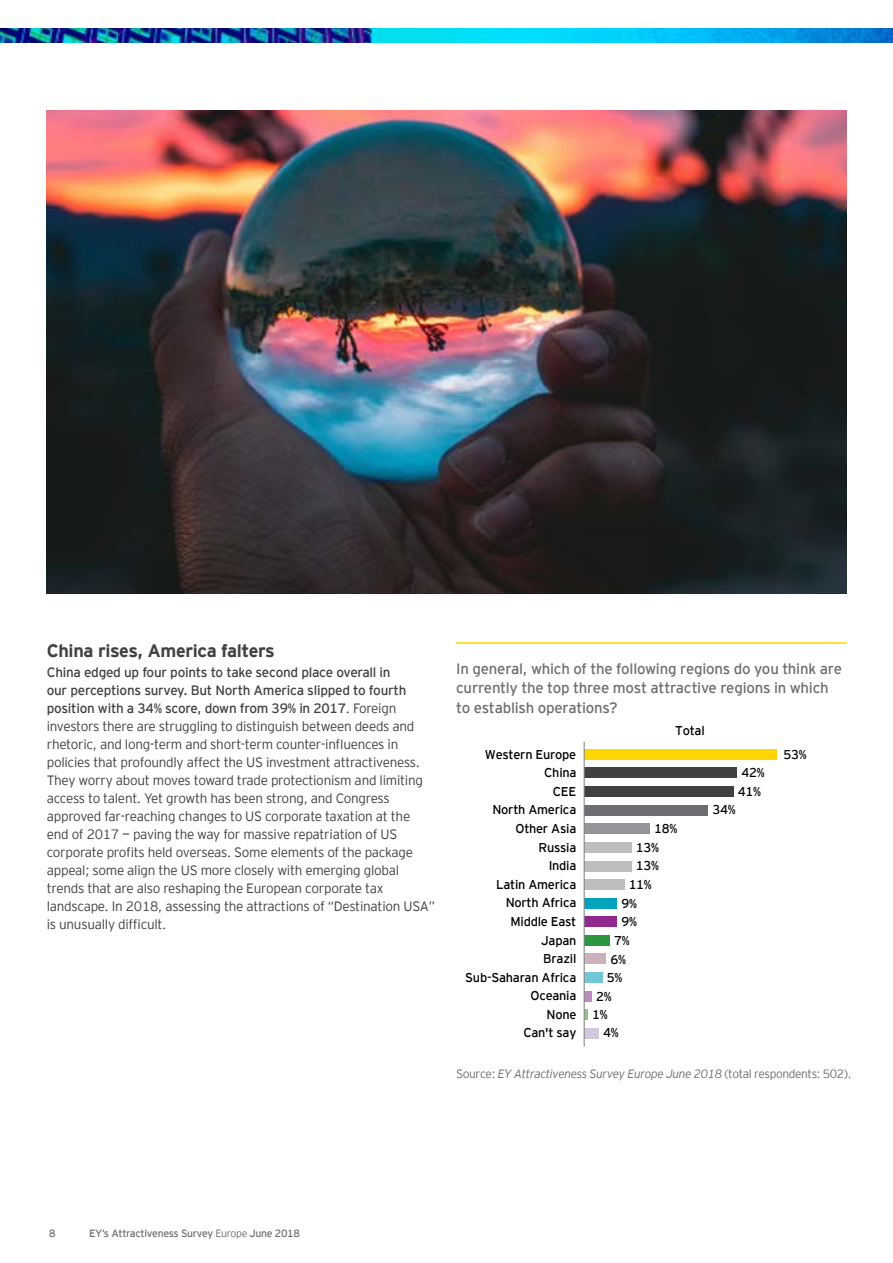
<style>
.page{position:relative;width:893px;height:1263px;background:#fff}
.page>*{position:absolute;margin:0;border:0;box-sizing:border-box;transform-origin:0 0}
.t1{font:700 18px "EY Interstate";letter-spacing:-.02em;color:#414042}
.t2{font:15px/19.5px "EY Interstate";letter-spacing:-.015em;color:#6d6e71}
.t3{font:300 13.5px/18px "EY Interstate";letter-spacing:-.02em;color:#414042}
.t4{font:12.75px/18.6px "EY Interstate";letter-spacing:-.02em;color:#010101}
.t5{font:italic 300 12px "EY Interstate";letter-spacing:-.035em;color:#6d6e71}
.t6{font:10.5px "EY Interstate";letter-spacing:-.03em;color:#6d6e71}
.s1{font-weight:400}
.s2{font-style:normal}
.s3{font-weight:300}
</style>
<div class="page">
<img style="left:0;top:28px;width:893px;height:14px">
<hr style="left:456px;top:642px;width:391px;height:2px;background:#ffd400">
<div style="left:584px;top:749px;width:193px;height:10px;background:#ffd400"></div>
<div style="left:584px;top:768px;width:153px;height:10px;background:#414042"></div>
<div style="left:584px;top:805px;width:124px;height:10px;background:#6d6e71"></div>
<div style="left:584px;top:786px;width:149px;height:11px;background:#414042"></div>
<div style="left:584px;top:824px;width:66px;height:10px;background:#939598"></div>
<div style="left:584px;top:842px;width:47px;height:11px;background:#bcbec0"></div>
<div style="left:584px;top:861px;width:47px;height:10px;background:#bcbec0"></div>
<div style="left:584px;top:879px;width:40px;height:11px;background:#bcbec0"></div>
<div style="left:584px;top:898px;width:33px;height:10px;background:#00a3bb"></div>
<div style="left:584px;top:916px;width:33px;height:11px;background:#92278f"></div>
<div style="left:584px;top:935px;width:26px;height:10px;background:#2c973e"></div>
<div style="left:584px;top:954px;width:22px;height:10px;background:#cab1bd"></div>
<div style="left:584px;top:972px;width:18px;height:11px;background:#71c7d5"></div>
<div style="left:584px;top:991px;width:7px;height:10px;background:#bc8cbf"></div>
<hr style="left:584px;top:1009px;width:4px;height:11px;background:#93c18f">
<div style="left:584px;top:1028px;width:15px;height:10px;background:#d1c7db"></div>
<hr style="left:584px;top:742px;width:1px;height:305px;background:#868686">
<img style="left:47px;top:111px;width:799px;height:482px">
<h1 class="t1" style="left:47px;top:637px;width:230px">China rises, America falters</h1>
<p class="t3" style="left:47px;top:662px;width:390px"><span class="s1">China edged up four points to take second place overall in<br>our perceptions survey. But North America slipped to fourth position with a 34% score, down from 39% in 2017</span>. Foreign investors there are struggling to distinguish between deeds and rhetoric, and long-term and short-term counter-influences in policies that profoundly affect the US investment attractiveness.<br>They worry about moves toward trade protectionism and limiting access to talent. Yet growth has been strong, and Congress approved far-reaching changes to US corporate taxation at the end of 2017 — paving the way for massive repatriation of US corporate profits held overseas. Some elements of the package appeal; some align the US more closely with emerging global trends that are also reshaping the European corporate tax landscape. In 2018, assessing the attractions of “Destination USA” is unusually difficult.</p>
<p class="t2" style="left:456px;top:658px;width:387px">In general, which of the following regions do you think are currently the top three most attractive regions in which to establish operations?</p>
<p class="t4" style="left:783px;top:744px;width:25px">53%</p>
<p class="t4" style="left:738px;top:763px;width:28px">42%<br>41%</p>
<p class="t4" style="left:712px;top:800px;width:25px">34%</p>
<p class="t4" style="left:654px;top:818px;width:25px">18%</p>
<p class="t4" style="left:636px;top:837px;width:25px">13%</p>
<p class="t4" style="left:636px;top:856px;width:25px">13%</p>
<p class="t4" style="left:629px;top:874px;width:25px">11%</p>
<p class="t4" style="left:621px;top:893px;width:17px">9%</p>
<p class="t4" style="left:621px;top:912px;width:17px">9%</p>
<p class="t4" style="left:614px;top:930px;width:17px">7%</p>
<p class="t4" style="left:610px;top:949px;width:17px">6%</p>
<p class="t4" style="left:607px;top:967px;width:17px">5%</p>
<p class="t4" style="left:596px;top:987px;width:17px">2%</p>
<p class="t4" style="left:603px;top:1023px;width:17px">4%</p>
<p class="t4" style="left:675px;top:720px;width:31px">Total</p>
<p class="t4" style="left:465px;top:744px;width:113px;text-align:right">Western Europe<br>China<br>CEE<br>North America<br>Other Asia<br>Russia<br>India<br>Latin America<br>North Africa<br>Middle East<br>Japan<br>Brazil<br>Sub-Saharan Africa<br>Oceania<br>None<br>Can't say</p>
<p class="t4" style="left:592px;top:1004px;width:17px">1%</p>
<p class="t5" style="left:456px;top:1065px;width:397px"><span class="s2">Source:</span> EY Attractiveness Survey Europe June 2018 <span class="s2">(total respondents: 502).</span></p>
<p class="t6" style="left:49px;top:1225px;width:8px">8</p>
<p class="t6" style="left:89px;top:1226px;width:212px">EY’s Attractiveness Survey <span class="s3">Europe</span> June 2018</p>
</div>
